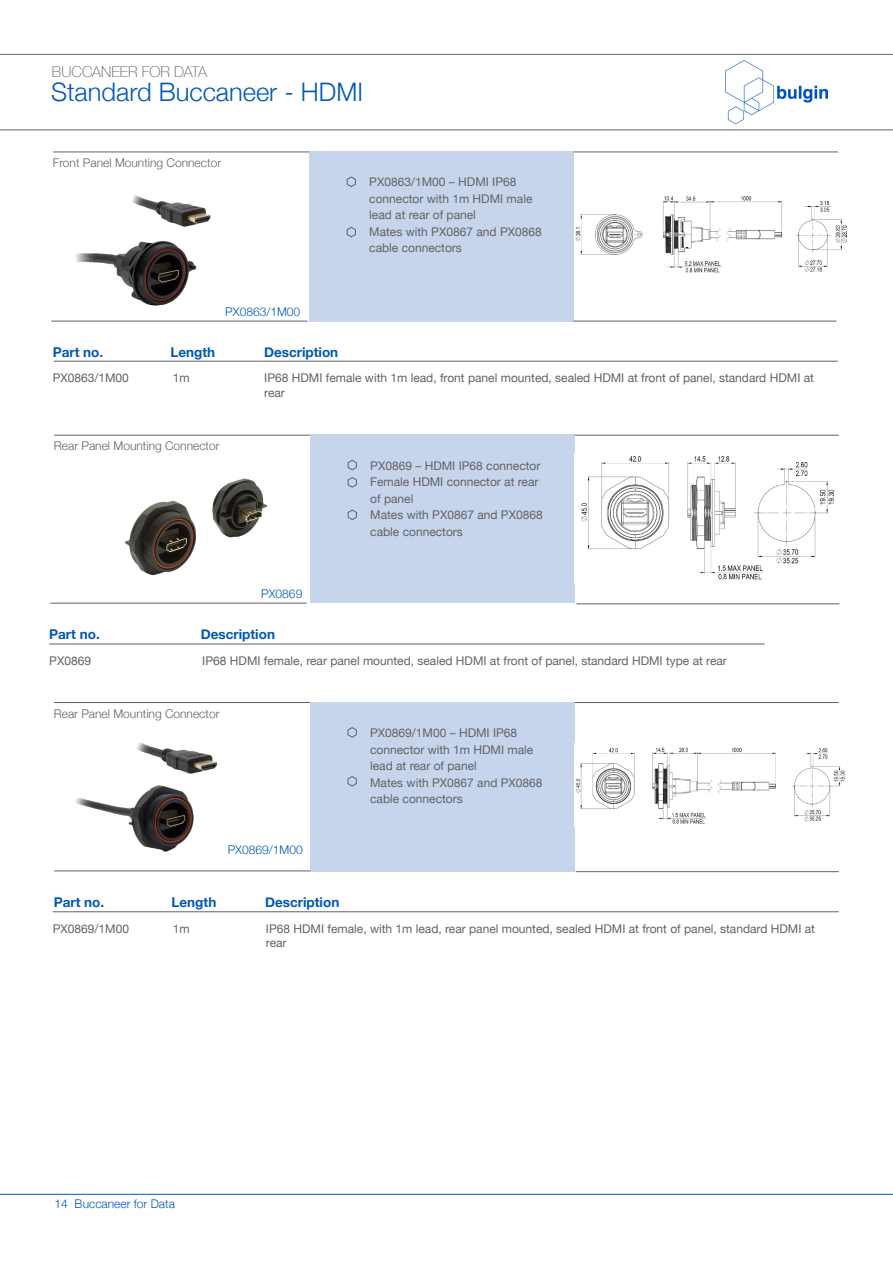
<style>
.page{position:relative;width:893px;height:1263px;background:#fff}
.page>*{position:absolute;margin:0;border:0;box-sizing:border-box;transform-origin:0 0}
.t1{font:300 25.5px "Helvetica Neue";color:#0057b8}
.t2{font:100 15px "Helvetica Neue";color:#565f64}
.t3{font:700 13.5px "Helvetica Neue";color:#0057b8}
.t4{font:12px/16.5px "Helvetica Neue";color:#636366}
.t5{font:300 12px "Helvetica Neue";color:#636366}
.t6{font:300 12px "Helvetica Neue";color:#0057b8}
</style>
<div class="page">
<hr style="left:0;top:1194px;width:893px;height:1px;background:#0057b8">
<img style="left:726px;top:61px;width:101px;height:63px">
<hr style="left:0;top:54px;width:893px;height:1px;background:#636366">
<hr style="left:0;top:129px;width:893px;height:1px;background:#636366">
<img style="left:75px;top:742px;width:143px;height:110px">
<img style="left:125px;top:478px;width:143px;height:98px">
<img style="left:76px;top:195px;width:135px;height:111px">
<div style="left:309px;top:151px;width:265px;height:170px;background:#c6d4ec"></div>
<hr style="left:574px;top:152px;width:264px;height:1px;background:#636366">
<hr style="left:51px;top:321px;width:257px;height:1px;background:#636366">
<hr style="left:53px;top:152px;width:256px;height:1px;background:#636366">
<svg style="left:346px;top:176px;width:10px;height:11px"></svg>
<svg style="left:346px;top:226px;width:10px;height:12px"></svg>
<hr style="left:573px;top:321px;width:263px;height:1px;background:#636366">
<hr style="left:54px;top:361px;width:784px;height:1px;background:#636366">
<img style="left:575px;top:196px;width:271px;height:77px">
<div style="left:310px;top:434px;width:265px;height:169px;background:#c6d4ec"></div>
<hr style="left:575px;top:435px;width:264px;height:1px;background:#636366">
<hr style="left:50px;top:603px;width:257px;height:1px;background:#636366">
<hr style="left:54px;top:435px;width:256px;height:1px;background:#636366">
<svg style="left:347px;top:459px;width:10px;height:12px"></svg>
<svg style="left:347px;top:477px;width:10px;height:11px"></svg>
<hr style="left:576px;top:603px;width:263px;height:1px;background:#636366">
<svg style="left:347px;top:509px;width:10px;height:11px"></svg>
<hr style="left:49px;top:644px;width:716px;height:1px;background:#636366">
<img style="left:574px;top:453px;width:261px;height:130px">
<div style="left:310px;top:702px;width:265px;height:169px;background:#c6d4ec"></div>
<hr style="left:575px;top:702px;width:264px;height:1px;background:#636366">
<hr style="left:54px;top:870px;width:256px;height:1px;background:#636366">
<hr style="left:54px;top:702px;width:256px;height:1px;background:#636366">
<svg style="left:347px;top:727px;width:10px;height:11px"></svg>
<hr style="left:576px;top:871px;width:263px;height:1px;background:#636366">
<svg style="left:347px;top:776px;width:10px;height:11px"></svg>
<hr style="left:53px;top:911px;width:786px;height:1px;background:#636366">
<img style="left:575px;top:747px;width:270px;height:77px">
<p class="t2" style="left:52px;top:60px;width:157px">BUCCANEER FOR DATA</p>
<p class="t1" style="left:51px;top:71px;width:313px">Standard Buccaneer - HDMI</p>
<p class="t5" style="left:53px;top:153px;width:170px">Front Panel Mounting Connector</p>
<p class="t6" style="left:225px;top:302px;width:76px">PX0863/1M00</p>
<p class="t4" style="left:369px;top:175px;width:165px">PX0863/1M00 – HDMI IP68 connector with 1m HDMI male lead at rear of panel</p>
<p class="t4" style="left:369px;top:224px;width:174px">Mates with PX0867 and PX0868 cable connectors</p>
<p class="t3" style="left:53px;top:341px;width:52px">Part no.</p>
<p class="t3" style="left:170px;top:341px;width:46px">Length</p>
<p class="t3" style="left:264px;top:341px;width:76px">Description</p>
<p class="t4" style="left:53px;top:370px;width:78px">PX0863/1M00</p>
<p class="t4" style="left:173px;top:370px;width:18px">1m</p>
<p class="t4" style="left:264px;top:371px;width:551px;line-height:14.4px">IP68 HDMI female with 1m lead, front panel mounted, sealed HDMI at front of panel, standard HDMI at rear</p>
<p class="t5" style="left:54px;top:436px;width:167px">Rear Panel Mounting Connector</p>
<p class="t6" style="left:261px;top:584px;width:43px">PX0869</p>
<p class="t4" style="left:370px;top:458px;width:172px">PX0869 – HDMI IP68 connector</p>
<p class="t4" style="left:370px;top:474px;width:170px">Female HDMI connector at rear of panel</p>
<p class="t4" style="left:370px;top:507px;width:174px">Mates with PX0867 and PX0868 cable connectors</p>
<p class="t3" style="left:49px;top:624px;width:52px">Part no.</p>
<p class="t3" style="left:201px;top:624px;width:76px">Description</p>
<p class="t4" style="left:49px;top:653px;width:43px">PX0869</p>
<p class="t4" style="left:202px;top:653px;width:526px">IP68 HDMI female, rear panel mounted, sealed HDMI at front of panel, standard HDMI type at rear</p>
<p class="t5" style="left:54px;top:704px;width:167px">Rear Panel Mounting Connector</p>
<p class="t6" style="left:228px;top:840px;width:76px">PX0869/1M00</p>
<p class="t4" style="left:370px;top:725px;width:149px">PX0869/1M00 – HDMI IP68</p>
<p class="t4" style="left:370px;top:742px;width:165px">connector with 1m HDMI male lead at rear of panel</p>
<p class="t4" style="left:370px;top:775px;width:174px">Mates with PX0867 and PX0868 cable connectors</p>
<p class="t3" style="left:54px;top:891px;width:52px">Part no.</p>
<p class="t3" style="left:172px;top:891px;width:46px">Length</p>
<p class="t3" style="left:265px;top:891px;width:76px">Description</p>
<p class="t4" style="left:173px;top:921px;width:18px">1m</p>
<p class="t4" style="left:53px;top:921px;width:78px">PX0869/1M00</p>
<p class="t4" style="left:266px;top:921px;width:551px">IP68 HDMI female, with 1m lead, rear panel mounted, sealed HDMI at front of panel, standard HDMI at</p>
<p class="t4" style="left:266px;top:935px;width:22px">rear</p>
<p class="t6" style="left:55px;top:1194px;width:122px">14 Buccaneer for Data</p>
</div>
